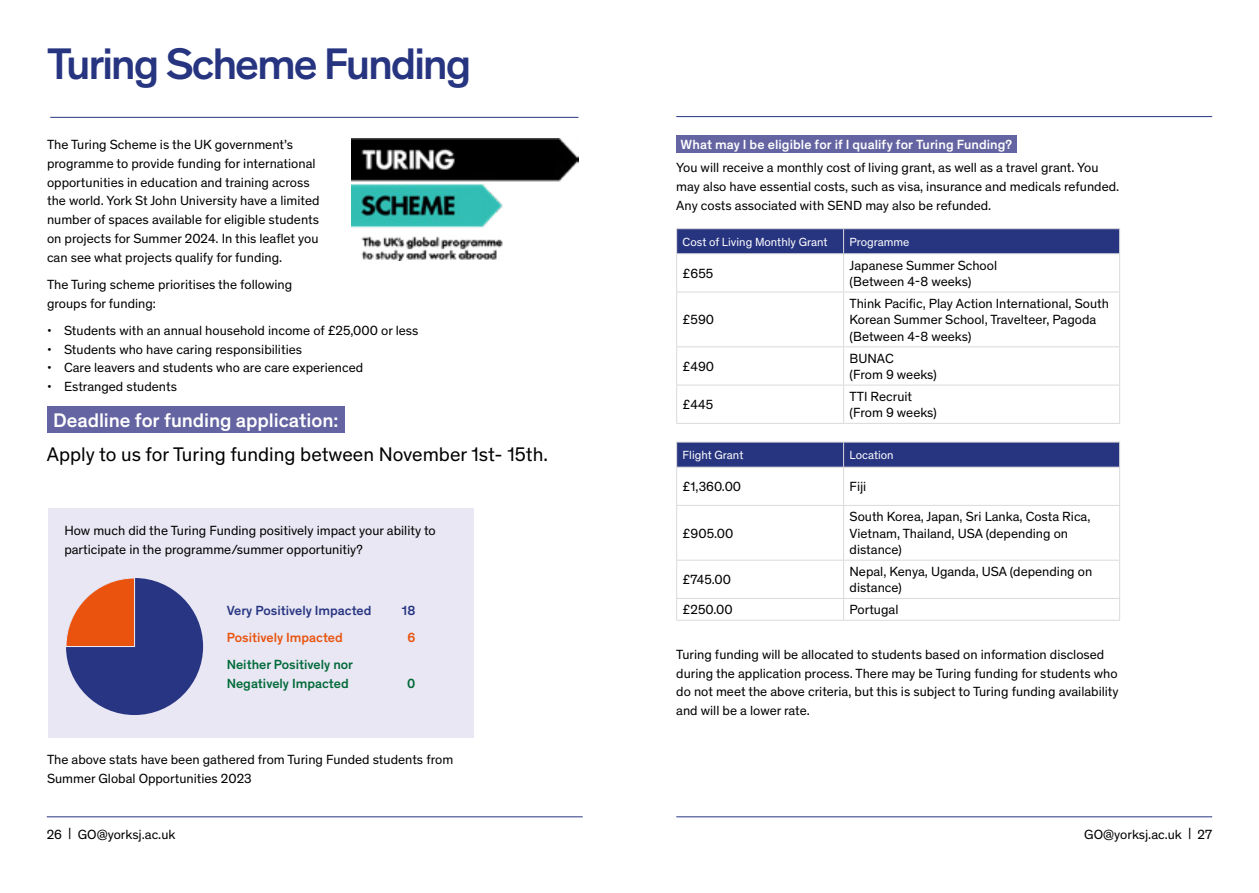
<style>
.page{position:relative;width:1259px;height:893px;background:#fff}
.page>*{position:absolute;margin:0;border:0;box-sizing:border-box;transform-origin:0 0}
.Page_Header{font:500 45px "Theinhardt";letter-spacing:-.05em;color:#273581}
.Bullets{font:20.1px "Theinhardt";color:#000}
.Sub_header{font:500 20.1px "Theinhardt";letter-spacing:-.005em;color:#fff}
.Text_Type{font:13.5px/18.8px "Theinhardt";color:#000}
.Bullets-2{font:13.5px/18.8px "Theinhardt";color:#000}
.Sub_header-2{font:500 13.5px "Theinhardt";letter-spacing:.005em;color:#fff}
.Text_Type-2{font:500 13.5px/18.8px "Theinhardt";color:#006938}
.Text_Type-3{font:500 13.5px "Theinhardt";color:#273581}
.Text_Type-4{font:500 13.5px "Theinhardt";color:#e9530e}
.Text_Type-5{font:12px "Theinhardt";color:#fff}
</style>
<div class="page">
<div style="left:48px;top:508px;width:426px;height:230px;background:#e8e7f3"></div>
<hr style="left:47px;top:816px;width:536px;height:1px;background:#273581">
<img style="left:351px;top:138px;width:227px;height:122px">
<hr style="left:50px;top:117px;width:528px;height:1px;background:#273581">
<div style="left:47px;top:406px;width:298px;height:27px;background:#6464a2"></div>
<hr style="left:676px;top:816px;width:536px;height:1px;background:#273581">
<div style="left:676px;top:135px;width:340px;height:18px;background:#6464a2"></div>
<hr style="left:676px;top:228px;width:167px;height:1px;background:#dadada">
<hr style="left:843px;top:228px;width:277px;height:1px;background:#dadada">
<div style="left:676px;top:229px;width:444px;height:24px;background:#273581"></div>
<hr style="left:676px;top:253px;width:167px;height:1px;background:#dadada">
<hr style="left:676px;top:254px;width:1px;height:38px;background:#dadada">
<hr style="left:843px;top:253px;width:277px;height:1px;background:#dadada">
<hr style="left:843px;top:254px;width:1px;height:38px;background:#dadada">
<hr style="left:1119px;top:254px;width:1px;height:38px;background:#dadada">
<hr style="left:676px;top:292px;width:167px;height:1px;background:#dadada">
<hr style="left:676px;top:292px;width:1px;height:54px;background:#dadada">
<hr style="left:843px;top:292px;width:277px;height:1px;background:#dadada">
<hr style="left:843px;top:292px;width:1px;height:54px;background:#dadada">
<hr style="left:1119px;top:292px;width:1px;height:54px;background:#dadada">
<hr style="left:676px;top:346px;width:167px;height:1px;background:#dadada">
<hr style="left:676px;top:347px;width:1px;height:38px;background:#dadada">
<hr style="left:843px;top:346px;width:277px;height:1px;background:#dadada">
<hr style="left:843px;top:347px;width:1px;height:38px;background:#dadada">
<hr style="left:1119px;top:347px;width:1px;height:38px;background:#dadada">
<hr style="left:676px;top:385px;width:167px;height:1px;background:#dadada">
<hr style="left:676px;top:385px;width:1px;height:38px;background:#dadada">
<hr style="left:843px;top:385px;width:277px;height:1px;background:#dadada">
<hr style="left:843px;top:385px;width:1px;height:38px;background:#dadada">
<hr style="left:1119px;top:385px;width:1px;height:38px;background:#dadada">
<hr style="left:676px;top:423px;width:167px;height:1px;background:#dadada">
<hr style="left:843px;top:423px;width:277px;height:1px;background:#dadada">
<svg style="left:676px;top:442px;width:444px;height:25px;background:#2e3c84"></svg>
<hr style="left:676px;top:467px;width:167px;height:1px;background:#dadada">
<hr style="left:676px;top:467px;width:1px;height:38px;background:#dadada">
<hr style="left:843px;top:467px;width:277px;height:1px;background:#dadada">
<hr style="left:843px;top:467px;width:1px;height:38px;background:#dadada">
<hr style="left:1119px;top:467px;width:1px;height:38px;background:#dadada">
<hr style="left:676px;top:505px;width:167px;height:1px;background:#dadada">
<hr style="left:676px;top:506px;width:1px;height:54px;background:#dadada">
<hr style="left:843px;top:505px;width:277px;height:1px;background:#dadada">
<hr style="left:843px;top:506px;width:1px;height:54px;background:#dadada">
<hr style="left:1119px;top:506px;width:1px;height:54px;background:#dadada">
<hr style="left:676px;top:560px;width:167px;height:1px;background:#dadada">
<hr style="left:676px;top:561px;width:1px;height:37px;background:#dadada">
<hr style="left:843px;top:560px;width:277px;height:1px;background:#dadada">
<hr style="left:843px;top:561px;width:1px;height:37px;background:#dadada">
<hr style="left:1119px;top:561px;width:1px;height:37px;background:#dadada">
<hr style="left:676px;top:598px;width:167px;height:1px;background:#dadada">
<svg style="left:676px;top:599px;width:1px;height:21px"></svg>
<hr style="left:843px;top:598px;width:277px;height:1px;background:#dadada">
<svg style="left:843px;top:599px;width:1px;height:21px"></svg>
<svg style="left:1119px;top:599px;width:1px;height:21px"></svg>
<hr style="left:676px;top:620px;width:167px;height:1px;background:#dadada">
<hr style="left:843px;top:620px;width:277px;height:1px;background:#dadada">
<hr style="left:676px;top:116px;width:536px;height:1px;background:#273581">
<div style="left:66px;top:578px;width:137px;height:137px;background:#283583;border-radius:50%"></div>
<svg style="left:66px;top:578px;width:70px;height:70px"></svg>
<h1 class="Page_Header" style="left:47px;top:31px;width:426px">Turing Scheme Funding</h1>
<p class="Text_Type" style="left:47px;top:135px;width:274px">The Turing Scheme is the UK government’s programme to provide funding for international opportunities in education and training across the world. York St John University have a limited number of spaces available for eligible students on projects for Summer 2024. In this leaflet you can see what projects qualify for funding.</p>
<p class="Text_Type" style="left:47px;top:274px;width:247px">The Turing scheme prioritises the following groups for funding:</p>
<p class="Bullets-2" style="left:47px;top:320px;width:373px">• Students with an annual household income of £25,000 or less</p>
<p class="Bullets-2" style="left:47px;top:339px;width:256px">• Students who have caring responsibilities</p>
<p class="Bullets-2" style="left:47px;top:358px;width:318px">• Care leavers and students who are care experienced</p>
<p class="Bullets-2" style="left:47px;top:377px;width:131px">• Estranged students</p>
<h2 class="Sub_header" style="left:53px;top:406px;width:287px">Deadline for funding application:</h2>
<p class="Bullets" style="left:47px;top:441px;width:503px">Apply to us for Turing funding between November 1st- 15th.</p>
<p class="Bullets-2" style="left:64px;top:520px;width:373px">How much did the Turing Funding positively impact your ability to participate in the programme/summer opportunitiy?</p>
<p class="Text_Type-3" style="left:227px;top:600px;width:146px">Very Positively Impacted</p>
<p class="Text_Type-3" style="left:402px;top:600px;width:15px">18</p>
<p class="Text_Type-4" style="left:227px;top:627px;width:117px">Positively Impacted</p>
<p class="Text_Type-4" style="left:407px;top:627px;width:10px">6</p>
<p class="Text_Type-2" style="left:227px;top:654px;width:128px">Neither Positively nor<br>Negatively Impacted</p>
<p class="Text_Type-2" style="left:407px;top:673px;width:10px">0</p>
<p class="Bullets-2" style="left:47px;top:749px;width:408px">The above stats have been gathered from Turing Funded students from<br>Summer Global Opportunities 2023</p>
<h2 class="Sub_header-2" style="left:680px;top:135px;width:333px">What may I be eligible for if I qualify for Turing Funding?</h2>
<p class="Text_Type" style="left:676px;top:158px;width:444px">You will receive a monthly cost of living grant, as well as a travel grant. You may also have essential costs, such as visa, insurance and medicals refunded.<br>Any costs associated with SEND may also be refunded.</p>
<p class="Text_Type-5" style="left:682px;top:233px;width:146px">Cost of Living Monthly Grant</p>
<p class="Text_Type-5" style="left:849px;top:233px;width:61px">Programme</p>
<p class="Text_Type" style="left:682px;top:263px;width:32px">£655</p>
<p class="Text_Type" style="left:849px;top:255px;width:149px">Japanese Summer School</p>
<p class="Text_Type" style="left:849px;top:271px;width:123px">(Between 4-8 weeks)</p>
<p class="Text_Type" style="left:682px;top:310px;width:33px">£590</p>
<p class="Text_Type" style="left:682px;top:356px;width:33px">£490</p>
<p class="Text_Type" style="left:682px;top:395px;width:32px">£445</p>
<p class="Text_Type" style="left:849px;top:294px;width:261px;line-height:16.5px">Think Pacific, Play Action International, South<br>Korean Summer School, Travelteer, Pagoda</p>
<p class="Text_Type" style="left:849px;top:326px;width:123px">(Between 4-8 weeks)</p>
<p class="Text_Type" style="left:849px;top:348px;width:46px">BUNAC</p>
<p class="Text_Type" style="left:849px;top:365px;width:89px">(From 9 weeks)</p>
<p class="Text_Type" style="left:849px;top:386px;width:64px">TTI Recruit</p>
<p class="Text_Type" style="left:849px;top:403px;width:89px">(From 9 weeks)</p>
<p class="Text_Type-5" style="left:682px;top:446px;width:62px">Flight Grant</p>
<p class="Text_Type-5" style="left:849px;top:446px;width:46px">Location</p>
<p class="Text_Type" style="left:682px;top:477px;width:60px">£1,360.00</p>
<p class="Text_Type" style="left:849px;top:477px;width:18px">Fiji</p>
<p class="Text_Type" style="left:682px;top:523px;width:52px">£905.00</p>
<p class="Text_Type" style="left:849px;top:508px;width:242px;line-height:16.5px">South Korea, Japan, Sri Lanka, Costa Rica,<br>Vietnam, Thailand, USA (depending on distance)</p>
<p class="Text_Type" style="left:682px;top:570px;width:50px">£745.00</p>
<p class="Text_Type" style="left:849px;top:562px;width:244px;line-height:16.5px">Nepal, Kenya, Uganda, USA (depending on distance)</p>
<p class="Text_Type" style="left:682px;top:600px;width:52px">£250.00</p>
<p class="Text_Type" style="left:849px;top:600px;width:50px">Portugal</p>
<p class="Bullets-2" style="left:676px;top:644px;width:444px">Turing funding will be allocated to students based on information disclosed during the application process. There may be Turing funding for students who do not meet the above criteria, but this is subject to Turing funding availability and will be a lower rate.</p>
<p class="Text_Type" style="left:47px;top:824px;width:130px">26 | GO@yorksj.ac.uk</p>
<p class="Text_Type" style="left:1084px;top:824px;width:129px">GO@yorksj.ac.uk | 27</p>
</div>
